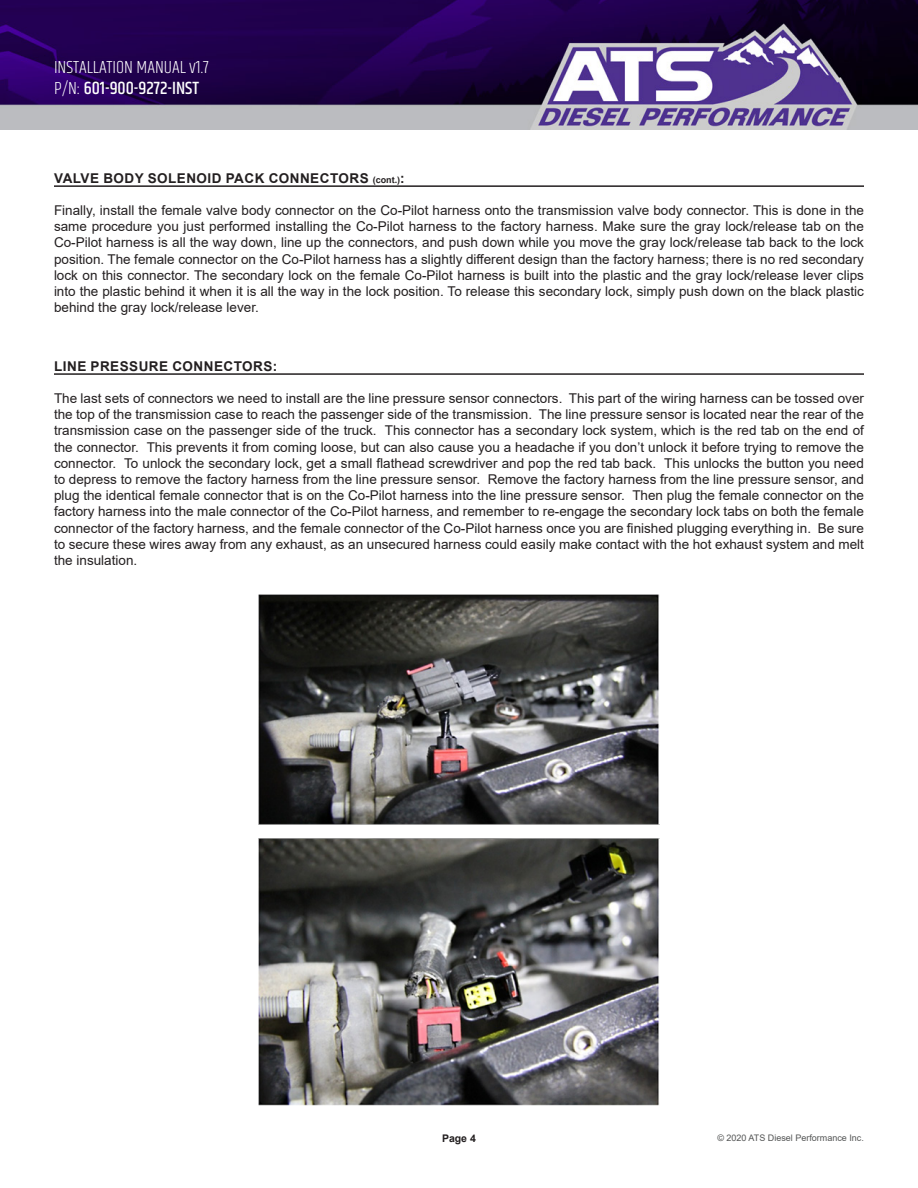
<style>
.page{position:relative;width:918px;height:1188px;background:#fff}
.page>*{position:absolute;margin:0;border:0;box-sizing:border-box;transform-origin:0 0}
.t1{font:300 18px "Khand";color:#fff}
.t2{font:500 18px "Khand";color:#fff}
.t3{font:13.5px/16.2px "Arial";color:#231f20;text-align:justify}
.t4{font:700 13.5px "Arial";letter-spacing:.035em;color:#231f20}
.t5{font:700 10.5px "Arial";color:#231f20}
.t6{font:9px "Arial";color:#545555}
.s1{font-weight:300}
.s2{font-size:9px}
</style>
<div class="page">
<img style="left:0;top:0;width:918px;height:129px">
<hr style="left:54px;top:185px;width:810px;height:2px;background:#231f20">
<hr style="left:54px;top:373px;width:810px;height:2px;background:#231f20">
<img style="left:258px;top:594px;width:402px;height:512px">
<p class="t1" style="left:54px;top:56px;width:156px">INSTALLATION MANUAL v1.7</p>
<p class="t2" style="left:54px;top:77px;width:147px"><span class="s1">P/N:</span> 601-900-9272-INST</p>
<p class="t4" style="left:54px;top:168px;width:352px">VALVE BODY SOLENOID PACK CONNECTORS <span class="s2">(cont.)</span>:</p>
<p class="t3" style="left:54px;top:202px;width:812px">Finally, install the female valve body connector on the Co-Pilot harness onto the transmission valve body connector. This is done in the same procedure you just performed installing the Co-Pilot harness to the factory harness. Make sure the gray lock/release tab on the Co-Pilot harness is all the way down, line up the connectors, and push down while you move the gray lock/release tab back to the lock position. The female connector on the Co-Pilot harness has a slightly different design than the factory harness; there is no red secondary lock on this connector. The secondary lock on the female Co-Pilot harness is built into the plastic and the gray lock/release lever clips into the plastic behind it when it is all the way in the lock position. To release this secondary lock, simply push down on the black plastic behind the gray lock/release lever.</p>
<p class="t4" style="left:54px;top:356px;width:224px">LINE PRESSURE CONNECTORS:</p>
<p class="t3" style="left:54px;top:390px;width:812px">The last sets of connectors we need to install are the line pressure sensor connectors. This part of the wiring harness can be tossed over the top of the transmission case to reach the passenger side of the transmission. The line pressure sensor is located near the rear of the transmission case on the passenger side of the truck. This connector has a secondary lock system, which is the red tab on the end of the connector. This prevents it from coming loose, but can also cause you a headache if you don’t unlock it before trying to remove the connector. To unlock the secondary lock, get a small flathead screwdriver and pop the red tab back. This unlocks the button you need to depress to remove the factory harness from the line pressure sensor. Remove the factory harness from the line pressure sensor, and plug the identical female connector that is on the Co-Pilot harness into the line pressure sensor. Then plug the female connector on the factory harness into the male connector of the Co-Pilot harness, and remember to re-engage the secondary lock tabs on both the female connector of the factory harness, and the female connector of the Co-Pilot harness once you are finished plugging everything in. Be sure to secure these wires away from any exhaust, as an unsecured harness could easily make contact with the hot exhaust system and melt the insulation.</p>
<p class="t5" style="left:442px;top:1131px;width:35px">Page 4</p>
<p class="t6" style="left:717px;top:1131px;width:148px">© 2020 ATS Diesel Performance Inc.</p>
</div>
